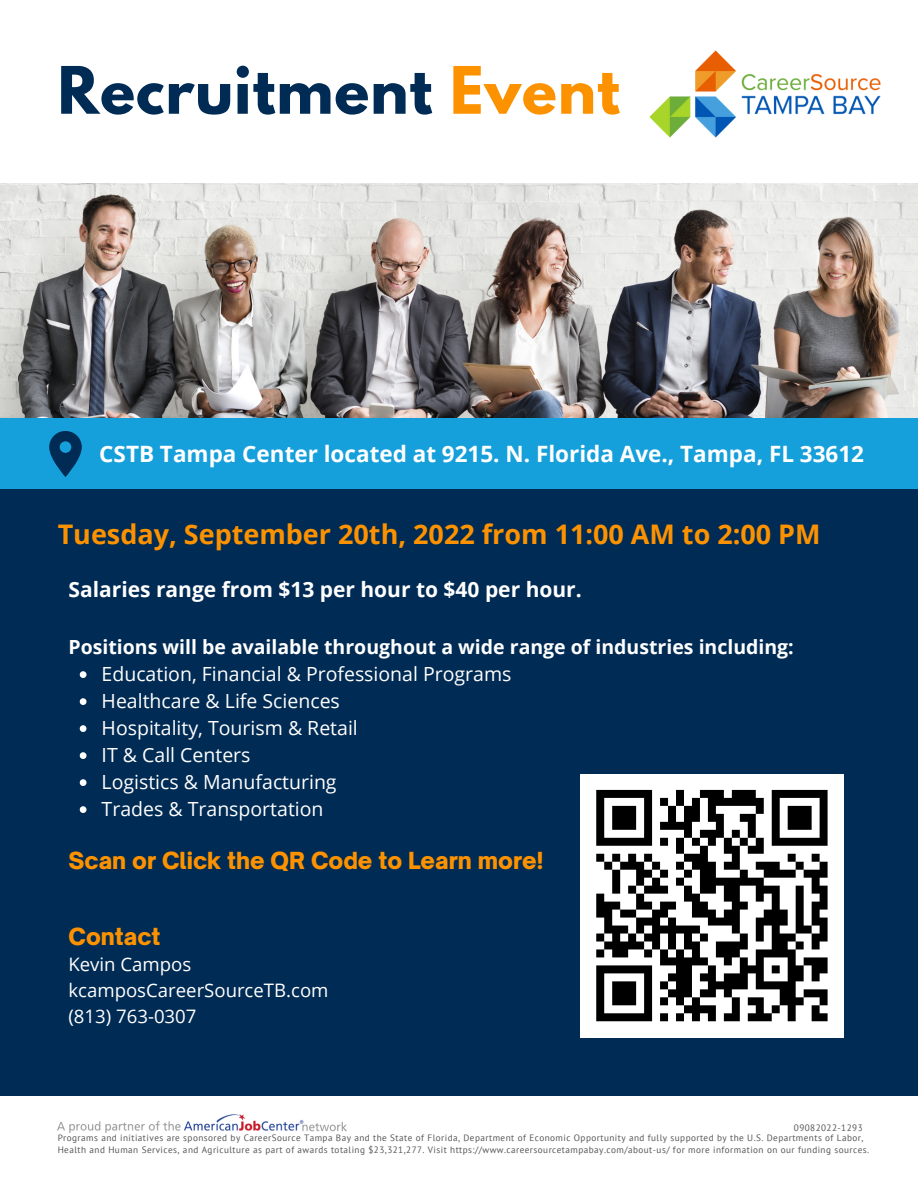
<style>
.page{position:relative;width:918px;height:1188px;background:#fff}
.page>*{position:absolute;margin:0;border:0;box-sizing:border-box;transform-origin:0 0}
.t1{font:700 57.9px "League Spartan";letter-spacing:.015em;color:#002b54}
.t2{font:700 27px "Open Sans";color:#fd9200}
.t3{font:700 22.5px "Open Sans";color:#fff}
.t4{font:900 22.5px "Open Sauce One";color:#fd9200}
.t5{font:700 21px "Open Sans";color:#fff}
.t6{font:19.5px/27px "Open Sans";color:#fff}
.t7{font:700 19.5px "Open Sans";color:#fff}
.t8{font:18.6px/25.8px "Open Sans";color:#fff}
.t9{font:9.15px/12.3px "PT Sans";letter-spacing:.05em;color:#545454}
.s1{color:#fd9200}
</style>
<div class="page">
<div style="left:0;top:490px;width:918px;height:606px;background:#002b54"></div>
<img style="left:0;top:183px;width:918px;height:235px">
<div style="left:0;top:418px;width:918px;height:71px;background:#16a0db"></div>
<img style="left:58px;top:1115px;width:289px;height:18px">
<img style="left:649px;top:50px;width:232px;height:88px">
<svg style="left:49px;top:431px;width:33px;height:46px"></svg>
<div style="left:580px;top:774px;width:264px;height:263px;background:#fff"></div>
<svg style="left:596px;top:789px;width:232px;height:233px"></svg>
<svg style="left:80px;top:671px;width:6px;height:7px"></svg>
<svg style="left:80px;top:698px;width:6px;height:7px"></svg>
<svg style="left:80px;top:725px;width:6px;height:7px"></svg>
<svg style="left:80px;top:752px;width:6px;height:7px"></svg>
<svg style="left:80px;top:779px;width:6px;height:7px"></svg>
<svg style="left:80px;top:806px;width:6px;height:7px"></svg>
<h1 class="t1" style="left:58px;top:62px;width:564px">Recruitment <span class="s1">Event</span></h1>
<h3 class="t3" style="left:99px;top:438px;width:766px">CSTB Tampa Center located at 9215. N. Florida Ave., Tampa, FL 33612</h3>
<h2 class="t2" style="left:58px;top:516px;width:764px">Tuesday, September 20th, 2022 from 11:00 AM to 2:00 PM</h2>
<h3 class="t5" style="left:68px;top:575px;width:515px">Salaries range from $13 per hour to $40 per hour.</h3>
<h3 class="t7" style="left:68px;top:634px;width:727px">Positions will be available throughout a wide range of industries including:</h3>
<h3 class="t6" style="left:102px;top:660px;width:411px">Education, Financial &amp; Professional Programs<br>Healthcare &amp; Life Sciences<br>Hospitality, Tourism &amp; Retail<br>IT &amp; Call Centers<br>Logistics &amp; Manufacturing<br>Trades &amp; Transportation</h3>
<h3 class="t4" style="left:68px;top:847px;width:476px">Scan or Click the QR Code to Learn more!</h3>
<h3 class="t4" style="left:68px;top:923px;width:94px">Contact</h3>
<h3 class="t8" style="left:68px;top:951px;width:262px">Kevin Campos kcamposCareerSourceTB.com (813) 763-0307</h3>
<p class="t9" style="left:794px;top:1121px;width:70px">09082022-1293</p>
<p class="t9" style="left:58px;top:1131px;width:813px">Programs and initiatives are sponsored by CareerSource Tampa Bay and the State of Florida, Department of Economic Opportunity and fully supported by the U.S. Departments of Labor,<br>Health and Human Services, and Agriculture as part of awards totaling $23,321,277. Visit https://www.careersourcetampabay.com/about-us/ for more information on our funding sources.</p>
</div>
